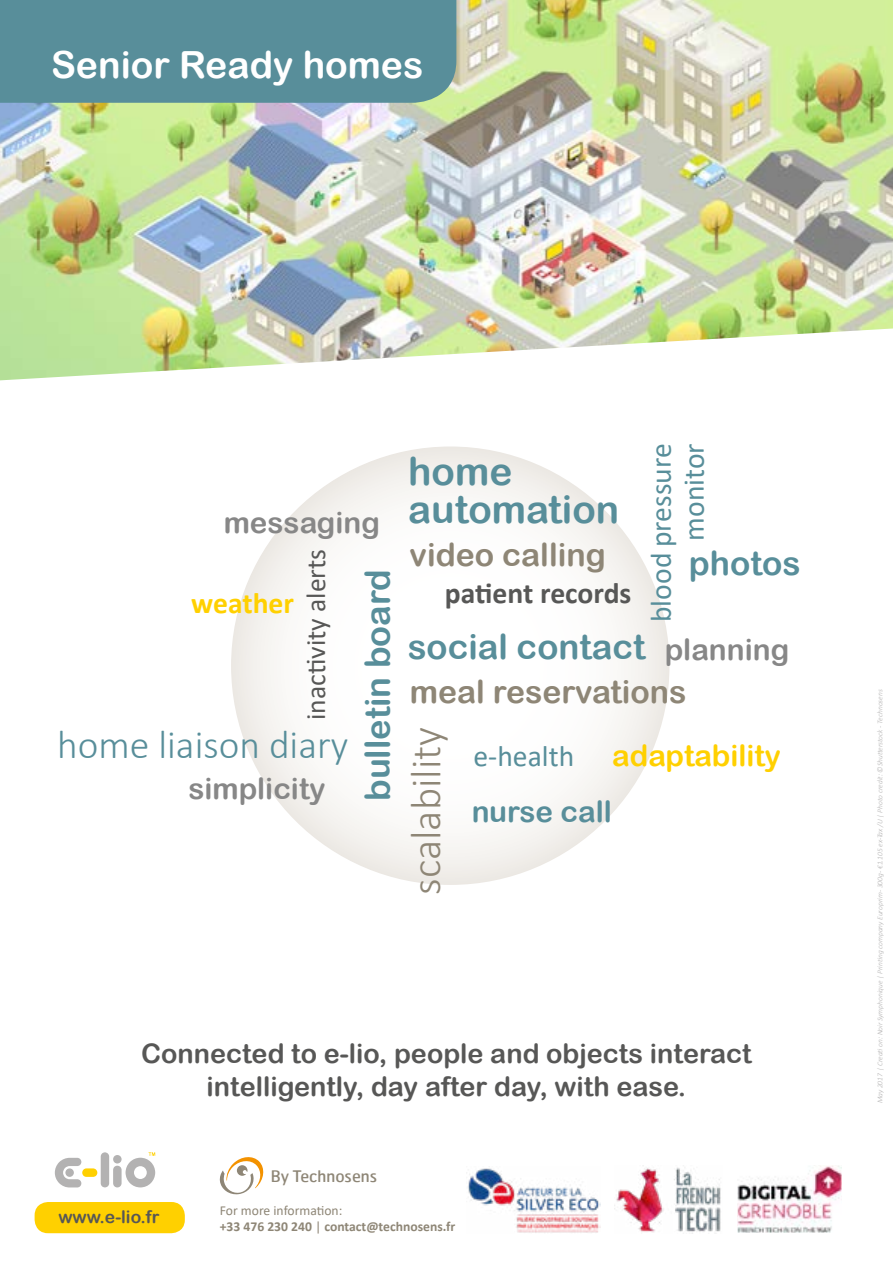
<style>
.page{position:relative;width:893px;height:1263px;background:#fff}
.page>*{position:absolute;margin:0;border:0;box-sizing:border-box;transform-origin:0 0}
.t1{font:300 42.9px "Calibri";color:#8e8676}
.t2{font:300 39.6px "Calibri";color:#588e9a}
.t3{font:38.7px/37.5px "Arial Rounded MT Bold";color:#588e9a}
.t4{font:37.35px "Arial Rounded MT Bold";color:#fff}
.t5{font:34.8px "Arial Rounded MT Bold";color:#588e9a}
.t6{font:34.5px "Arial Rounded MT Bold";color:#588e9a}
.t7{font:33.45px "Arial Rounded MT Bold";color:#588e9a}
.t8{font:32.1px "Arial Rounded MT Bold";color:#8e8676}
.t9{font:29.7px "Calibri";color:#588e9a}
.t10{font:29.7px "Arial Rounded MT Bold";color:#878787}
.t11{font:700 29.7px "Calibri";color:#575756}
.t12{font:29.7px "Arial Rounded MT Bold";color:#ffd000}
.t13{font:29.7px "Arial Rounded MT Bold";color:#588e9a}
.t14{font:700 29.7px "Calibri";color:#ffd000}
.t15{font:27.6px "Calibri";color:#575756}
.t16{font:27px/32.4px "Arial Rounded MT Bold";color:#575756;text-align:center}
.t17{font:17.55px "Arial Rounded MT Bold";color:#575756}
.t18{font:15.9px "Hermes";color:#8e8676}
.t19{font:700 13.65px/16.5px "Calibri";color:#8e8676}
.t20{font:italic 300 7.5px "Calibri";color:#b3b2b2}
.s1{font-weight:400}
</style>
<div class="page">
<img style="left:0;top:0;width:893px;height:380px">
<div style="left:0;top:0;width:456px;height:103px;background:#588e9a"></div>
<div style="left:35px;top:1202px;width:150px;height:31px;background:#ffd000;border-radius:13px"></div>
<img style="left:468px;top:1168px;width:132px;height:65px">
<img style="left:614px;top:1167px;width:107px;height:66px">
<img style="left:737px;top:1166px;width:105px;height:67px">
<svg style="left:219px;top:1157px;width:45px;height:38px"></svg>
<svg style="left:231px;top:446px;width:438px;height:439px"></svg>
<svg style="left:55px;top:1152px;width:100px;height:35px"></svg>
<div style="left:65px;top:1168px;width:9px;height:9px;background:#b3b2b2;border-radius:50%"></div>
<h3 class="t4" style="left:51px;top:43px;width:374px">Senior Ready homes</h3>
<h3 class="t10" style="left:224px;top:505px;width:158px">messaging</h3>
<h3 class="t14" style="left:191px;top:582px;width:104px">weather</h3>
<h3 class="t15" style="left:297px;top:720px;width:172px;rotate:-90deg">inactivity alerts</h3>
<h2 class="t2" style="left:57px;top:720px;width:293px">home liaison diary</h2>
<h3 class="t10" style="left:188px;top:771px;width:139px">simplicity</h3>
<h3 class="t6" style="left:357px;top:800px;width:233px;rotate:-90deg">bulletin board</h3>
<h3 class="t3" style="left:408px;top:452px;width:213px">home automation</h3>
<h3 class="t8" style="left:410px;top:535px;width:198px">video calling</h3>
<h3 class="t11" style="left:445px;top:572px;width:188px">patient records</h3>
<h3 class="t9" style="left:640px;top:622px;width:180px;rotate:-90deg">blood pressure</h3>
<h3 class="t9" style="left:673px;top:541px;width:99px;rotate:-90deg">monitor</h3>
<h3 class="t7" style="left:689px;top:543px;width:113px">photos</h3>
<h3 class="t5" style="left:408px;top:626px;width:239px">social contact</h3>
<h3 class="t10" style="left:665px;top:632px;width:126px">planning</h3>
<h3 class="t8" style="left:410px;top:672px;width:278px">meal reservations</h3>
<h1 class="t1" style="left:400px;top:895px;width:170px;rotate:-90deg">scalability</h1>
<h3 class="t9" style="left:474px;top:735px;width:102px">e-health</h3>
<h3 class="t12" style="left:612px;top:738px;width:170px">adaptability</h3>
<h3 class="t13" style="left:472px;top:793px;width:142px">nurse call</h3>
<h3 class="t16" style="left:141px;top:1037px;width:612px">Connected to e-lio, people and objects interact intelligently, day after day, with ease.</h3>
<h3 class="t17" style="left:58px;top:1206px;width:102px">www.e-lio.fr</h3>
<h3 class="t18" style="left:271px;top:1165px;width:108px">By Technosens</h3>
<h3 class="t19" style="left:220px;top:1201px;width:237px"><span class="s1">For more information:<br></span>+33 476 230 240 <span class="s1">|</span> contact@technosens.fr</h3>
<p class="t20" style="left:875px;top:1103px;width:415px;rotate:-90deg">May 2017 | Creati on: Noir Symphonique | Printing company Europrim- 300g- €1.105 ex-Tax /U | Photo credit: ©Shutterstock - Technosens</p>
</div>
